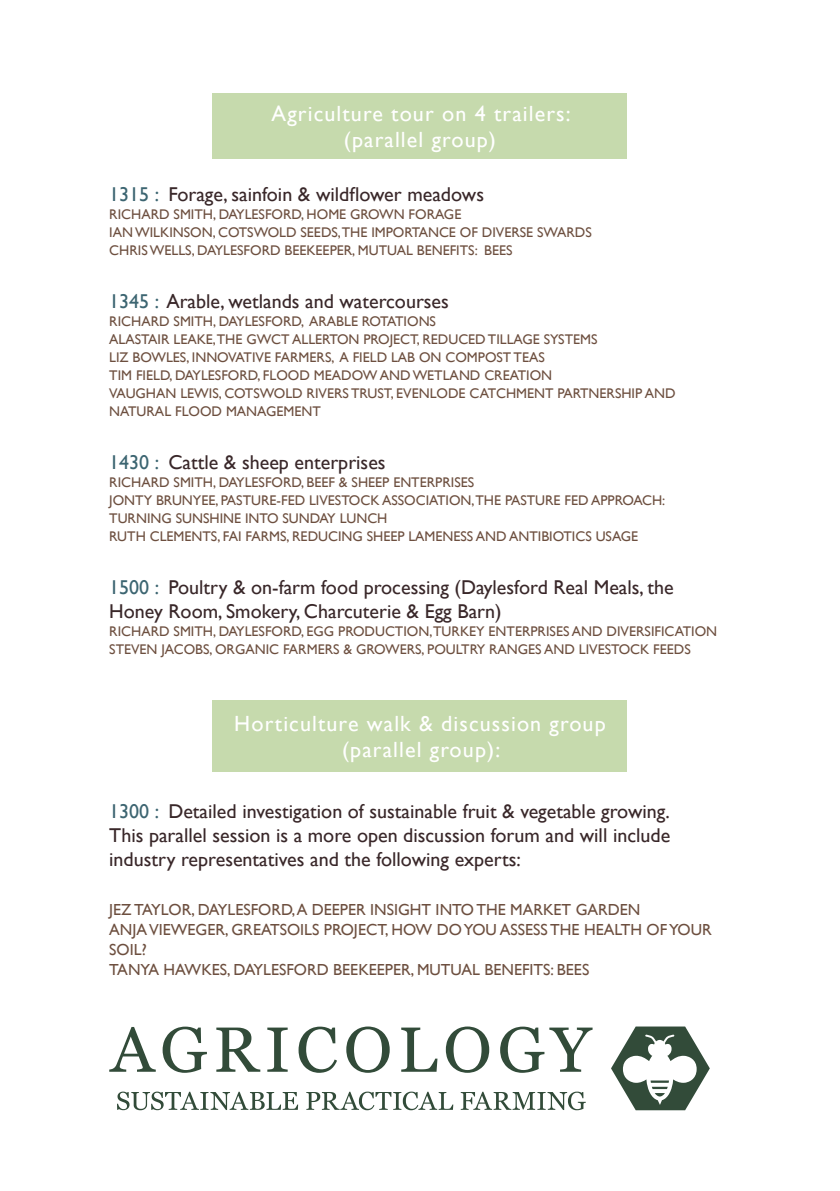
<style>
.page{position:relative;width:840px;height:1191px;background:#fff}
.page>*{position:absolute;margin:0;border:0;box-sizing:border-box;transform-origin:0 0}
.t1{font:22px "Gill Sans";letter-spacing:.05em;color:#fff}
.t2{font:22px "Gill Sansfor JCB";letter-spacing:.05em;color:#fff}
.t3{font:20px "Gill Sans";color:#392729}
.t4{font:16px/20px "Gill Sans";color:#6d4f3f}
.t5{font:14px/18px "Gill Sans";color:#6d4f3f}
.s1{color:#3c6571}
.s2{color:#3d6571}
</style>
<div class="page">
<div style="left:213px;top:94px;width:413px;height:65px;background:#c6daad"></div>
<div style="left:213px;top:700px;width:413px;height:72px;background:#c6daad"></div>
<svg style="left:109px;top:1027px;width:47px;height:44px"></svg>
<svg style="left:162px;top:1026px;width:45px;height:46px"></svg>
<svg style="left:216px;top:1027px;width:44px;height:44px"></svg>
<svg style="left:267px;top:1027px;width:20px;height:44px"></svg>
<svg style="left:298px;top:1026px;width:39px;height:46px"></svg>
<svg style="left:346px;top:1026px;width:43px;height:46px"></svg>
<svg style="left:401px;top:1027px;width:36px;height:44px"></svg>
<svg style="left:445px;top:1026px;width:44px;height:46px"></svg>
<svg style="left:500px;top:1026px;width:92px;height:46px"></svg>
<svg style="left:117px;top:1091px;width:181px;height:19px"></svg>
<svg style="left:306px;top:1091px;width:147px;height:19px"></svg>
<svg style="left:460px;top:1091px;width:125px;height:19px"></svg>
<svg style="left:611px;top:1026px;width:98px;height:84px"></svg>
<p class="t2" style="left:271px;top:98px;width:300px">Agriculture tour on 4 trailers:</p>
<p class="t2" style="left:344px;top:124px;width:154px">(parallel group)</p>
<p class="t3" style="left:109px;top:183px;width:376px"><span class="s1">1315 :</span> Forage, sainfoin &amp; wildflower meadows</p>
<p class="t5" style="left:109px;top:205px;width:353px">RICHARD SMITH, DAYLESFORD, HOME GROWN FORAGE</p>
<p class="t5" style="left:109px;top:223px;width:483px">IAN WILKINSON, COTSWOLD SEEDS,THE IMPORTANCE OF DIVERSE SWARDS</p>
<p class="t5" style="left:109px;top:241px;width:404px">CHRIS WELLS, DAYLESFORD BEEKEEPER, MUTUAL BENEFITS: BEES</p>
<p class="t3" style="left:109px;top:289px;width:341px"><span class="s1">1345 :</span> Arable, wetlands and watercourses</p>
<p class="t5" style="left:109px;top:312px;width:328px">RICHARD SMITH, DAYLESFORD, ARABLE ROTATIONS</p>
<p class="t5" style="left:109px;top:330px;width:489px">ALASTAIR LEAKE,THE GWCT ALLERTON PROJECT, REDUCED TILLAGE SYSTEMS</p>
<p class="t5" style="left:109px;top:348px;width:437px">LIZ BOWLES, INNOVATIVE FARMERS, A FIELD LAB ON COMPOST TEAS</p>
<p class="t5" style="left:109px;top:366px;width:444px">TIM FIELD, DAYLESFORD, FLOOD MEADOW AND WETLAND CREATION</p>
<p class="t5" style="left:109px;top:384px;width:567px">VAUGHAN LEWIS, COTSWOLD RIVERS TRUST, EVENLODE CATCHMENT PARTNERSHIP AND</p>
<p class="t5" style="left:109px;top:402px;width:213px">NATURAL FLOOD MANAGEMENT</p>
<p class="t3" style="left:109px;top:450px;width:278px"><span class="s1">1430 :</span> Cattle &amp; sheep enterprises</p>
<p class="t5" style="left:109px;top:473px;width:366px">RICHARD SMITH, DAYLESFORD, BEEF &amp; SHEEP ENTERPRISES</p>
<p class="t5" style="left:109px;top:491px;width:557px">JONTY BRUNYEE, PASTURE-FED LIVESTOCK ASSOCIATION,THE PASTURE FED APPROACH:</p>
<p class="t5" style="left:109px;top:509px;width:279px">TURNING SUNSHINE INTO SUNDAY LUNCH</p>
<p class="t5" style="left:109px;top:527px;width:530px">RUTH CLEMENTS, FAI FARMS, REDUCING SHEEP LAMENESS AND ANTIBIOTICS USAGE</p>
<p class="t3" style="left:109px;top:575px;width:565px"><span class="s1">1500 :</span> Poultry &amp; on-farm food processing (Daylesford Real Meals, the</p>
<p class="t3" style="left:109px;top:599px;width:393px">Honey Room, Smokery, Charcuterie &amp; Egg Barn)</p>
<p class="t5" style="left:109px;top:622px;width:609px">RICHARD SMITH, DAYLESFORD, EGG PRODUCTION,TURKEY ENTERPRISES AND DIVERSIFICATION<br>STEVEN JACOBS, ORGANIC FARMERS &amp; GROWERS, POULTRY RANGES AND LIVESTOCK FEEDS</p>
<p class="t1" style="left:234px;top:710px;width:373px">Horticulture walk &amp; discussion group</p>
<p class="t1" style="left:342px;top:737px;width:159px">(parallel group):</p>
<p class="t3" style="left:109px;top:799px;width:561px"><span class="s2">1300 :</span> Detailed investigation of sustainable fruit &amp; vegetable growing.</p>
<p class="t3" style="left:109px;top:823px;width:562px">This parallel session is a more open discussion forum and will include</p>
<p class="t3" style="left:109px;top:847px;width:413px">industry representatives and the following experts:</p>
<p class="t4" style="left:109px;top:899px;width:532px">JEZ TAYLOR, DAYLESFORD, A DEEPER INSIGHT INTO THE MARKET GARDEN</p>
<p class="t4" style="left:109px;top:919px;width:603px">ANJA VIEWEGER, GREATSOILS PROJECT, HOW DO YOU ASSESS THE HEALTH OF YOUR<br>SOIL?</p>
<p class="t4" style="left:109px;top:959px;width:481px">TANYA HAWKES, DAYLESFORD BEEKEEPER, MUTUAL BENEFITS: BEES</p>
</div>
